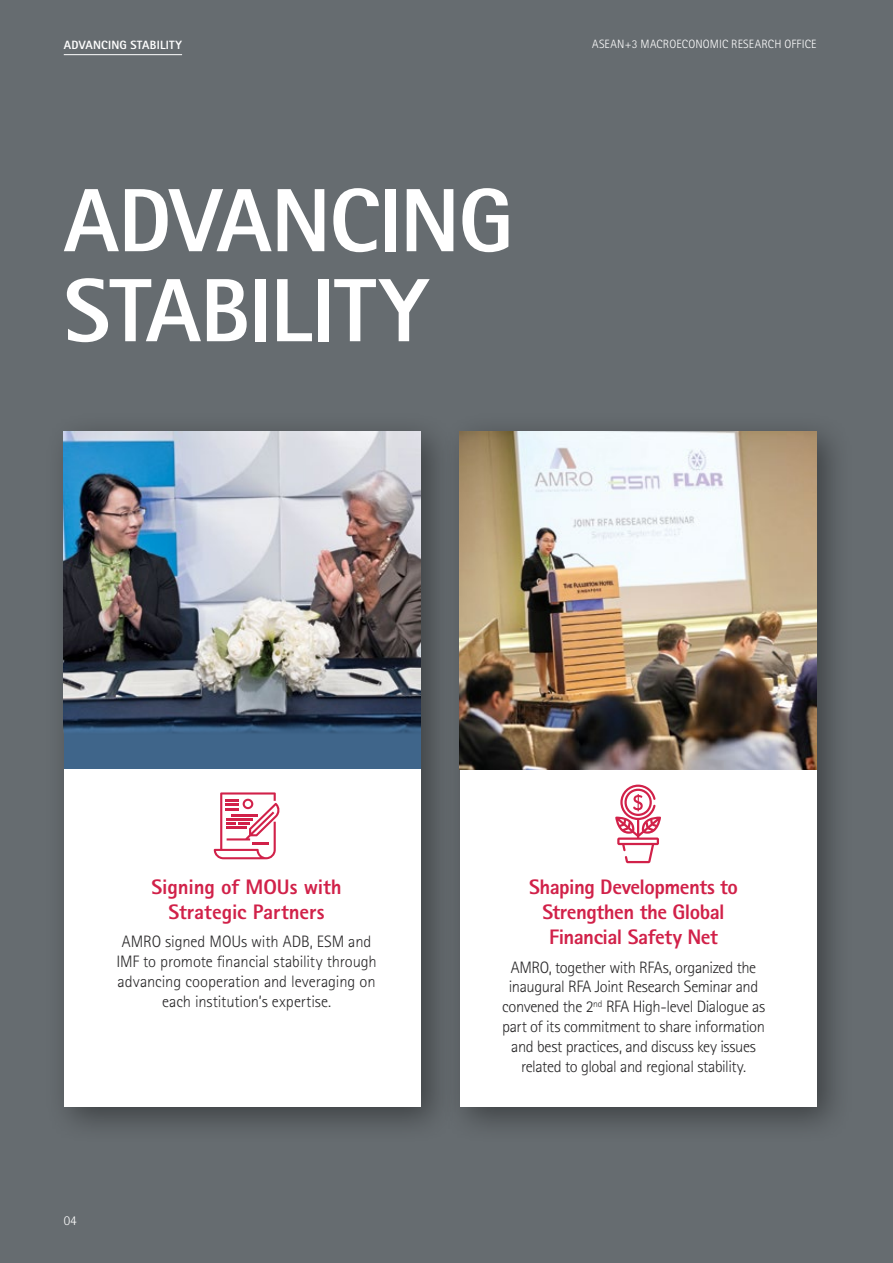
<style>
.page{position:relative;width:893px;height:1263px;background:#666c70}
.page>*{position:absolute;margin:0;border:0;box-sizing:border-box;transform-origin:0 0}
.t1{font:800 90px/90px "Rotis Sans Serif";letter-spacing:-.015em;color:#fff}
.t2{font:800 21px/25.2px "Rotis Sans Serif";letter-spacing:-.02em;color:#d12149;text-align:center}
.t3{font:300 16.5px/19.8px "Rotis Sans Serif";letter-spacing:-.02em;color:#292829;text-align:center}
.t4{font:300 13.5px "Rotis Sans Serif";color:#fff}
.t5{font:300 12px "Rotis Sans Serif";letter-spacing:.015em;color:#fff}
.t6{font:800 12px "Rotis Sans Serif";letter-spacing:.02em;color:#fff}
</style>
<div class="page">
<div style="left:45px;top:412px;width:413px;height:732px;background:#000;opacity:.4"></div>
<div style="left:64px;top:769px;width:356px;height:337px;background:#fff"></div>
<div style="left:64px;top:432px;width:356px;height:337px;background:#3f658a"></div>
<img style="left:64px;top:432px;width:356px;height:301px">
<div style="left:441px;top:412px;width:413px;height:732px;background:#000;opacity:.4"></div>
<div style="left:460px;top:769px;width:356px;height:337px;background:#fff"></div>
<img style="left:460px;top:432px;width:356px;height:337px">
<svg style="left:214px;top:792px;width:66px;height:67px"></svg>
<hr style="left:227px;top:827px;width:20px;height:2px;background:#d12149">
<hr style="left:252px;top:842px;width:16px;height:3px;background:#d12149">
<svg style="left:615px;top:784px;width:46px;height:79px"></svg>
<hr style="left:64px;top:54px;width:118px;height:1px;background:#fff">
<p class="t6" style="left:64px;top:37px;width:120px">ADVANCING STABILITY</p>
<p class="t5" style="left:592px;top:37px;width:226px">ASEAN+3 MACROECONOMIC RESEARCH OFFICE</p>
<h1 class="t1" style="left:64px;top:175px;width:451px">ADVANCING<br>STABILITY</h1>
<p class="t2" style="left:151px;top:874px;width:192px">Signing of MOUs with<br>Strategic Partners</p>
<p class="t3" style="left:116px;top:932px;width:262px">AMRO signed MOUs with ADB, ESM and IMF to promote financial stability through advancing cooperation and leveraging on each institution’s expertise.</p>
<p class="t4" style="left:64px;top:1212px;width:14px">04</p>
<p class="t2" style="left:529px;top:874px;width:211px">Shaping Developments to<br>Strengthen the Global<br>Financial Safety Net</p>
<p class="t3" style="left:502px;top:957px;width:265px">AMRO, together with RFAs, organized the inaugural RFA Joint Research Seminar and convened the 2<sup>nd</sup> RFA High-level Dialogue as part of its commitment to share information and best practices, and discuss key issues related to global and regional stability.</p>
</div>
